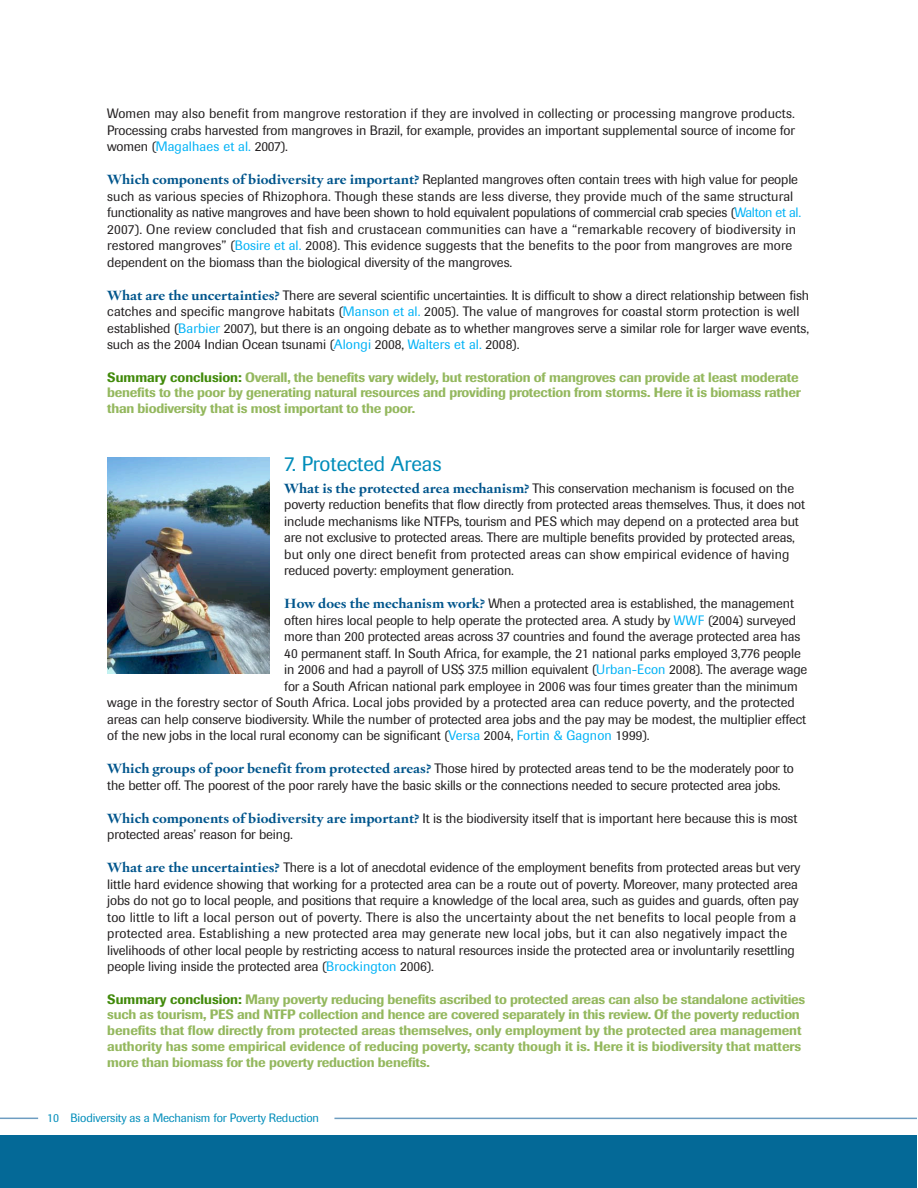
<style>
.page{position:relative;width:918px;height:1188px;background:#fff}
.page>*{position:absolute;margin:0;border:0;box-sizing:border-box;transform-origin:0 0}
.t1{font:21px "Imago";color:#008dba}
.t2{font:13.5px/16.5px "Imago";letter-spacing:-.01em;color:#232021}
.t3{font:500 13.5px/15.8px "Imago";letter-spacing:-.015em;color:#94b85e}
.t4{font:12px "Imago";letter-spacing:-.01em;color:#008dba}
.s1{color:#00b2f6}
.s2{font-family:"Oakleaf Text";font-weight:700;font-size:14.25px;color:#00558c}
.s3{color:#418a0b}
</style>
<div class="page">
<div style="left:0;top:1135px;width:917px;height:53px;background:#046997"></div>
<hr style="left:334px;top:1118px;width:583px;height:1px;background:#6e9dc1">
<hr style="left:0;top:1118px;width:38px;height:1px;background:#6e9dc1">
<img style="left:107px;top:458px;width:162px;height:216px">
<p class="t2" style="left:107px;top:107px;width:689px;text-align:justify">Women may also benefit from mangrove restoration if they are involved in collecting or processing mangrove products.<br>Processing crabs harvested from mangroves in Brazil, for example, provides an important supplemental source of income for women (<span class="s1">Magalhaes et al.</span> 2007).</p>
<p class="t2" style="left:107px;top:173px;width:695px"><span class="s2">Which components of biodiversity are important?</span> Replanted mangroves often contain trees with high value for people such as various species of Rhizophora. Though these stands are less diverse, they provide much of the same structural functionality as native mangroves and have been shown to hold equivalent populations of commercial crab species (<span class="s1">Walton et al.<br></span>2007). One review concluded that fish and crustacean communities can have a “remarkable recovery of biodiversity in restored mangroves” (<span class="s1">Bosire et al.</span> 2008). This evidence suggests that the benefits to the poor from mangroves are more dependent on the biomass than the biological diversity of the mangroves.</p>
<p class="t2" style="left:107px;top:288px;width:703px"><span class="s2">What are the uncertainties?</span> There are several scientific uncertainties. It is difficult to show a direct relationship between fish catches and specific mangrove habitats (<span class="s1">Manson et al.</span> 2005). The value of mangroves for coastal storm protection is well established (<span class="s1">Barbier</span> 2007), but there is an ongoing debate as to whether mangroves serve a similar role for larger wave events, such as the 2004 Indian Ocean tsunami (<span class="s1">Alongi</span> 2008, <span class="s1">Walters et al.</span> 2008).</p>
<p class="t3" style="left:107px;top:370px;width:695px"><span class="s3">Summary conclusion:</span> Overall, the benefits vary widely, but restoration of mangroves can provide at least moderate benefits to the poor by generating natural resources and providing protection from storms. Here it is biomass rather than biodiversity that is most important to the poor.</p>
<h1 class="t1" style="left:284px;top:456px;width:159px">7. Protected Areas</h1>
<p class="t2" style="left:284px;top:481px;width:522px"><span class="s2">What is the protected area mechanism?</span> This conservation mechanism is focused on the poverty reduction benefits that flow directly from protected areas themselves. Thus, it does not include mechanisms like NTFPs, tourism and PES which may depend on a protected area but are not exclusive to protected areas. There are multiple benefits provided by protected areas, but only one direct benefit from protected areas can show empirical evidence of having reduced poverty: employment generation.</p>
<p class="t2" style="left:284px;top:597px;width:511px"><span class="s2">How does the mechanism work?</span> When a protected area is established, the management</p>
<p class="t2" style="left:284px;top:613px;width:513px">often hires local people to help operate the protected area. A study by <span class="s1">WWF</span> (2004) surveyed</p>
<p class="t2" style="left:284px;top:630px;width:518px">more than 200 protected areas across 37 countries and found the average protected area has</p>
<p class="t2" style="left:284px;top:646px;width:518px">40 permanent staff. In South Africa, for example, the 21 national parks employed 3,776 people</p>
<p class="t2" style="left:284px;top:663px;width:525px">in 2006 and had a payroll of US$ 37.5 million equivalent (<span class="s1">Urban-Econ</span> 2008). The average wage</p>
<p class="t2" style="left:284px;top:679px;width:515px">for a South African national park employee in 2006 was four times greater than the minimum</p>
<p class="t2" style="left:107px;top:696px;width:689px">wage in the forestry sector of South Africa. Local jobs provided by a protected area can reduce poverty, and the protected</p>
<p class="t2" style="left:107px;top:712px;width:700px">areas can help conserve biodiversity. While the number of protected area jobs and the pay may be modest, the multiplier effect</p>
<p class="t2" style="left:107px;top:729px;width:544px">of the new jobs in the local rural economy can be significant (<span class="s1">Versa</span> 2004, <span class="s1">Fortin &amp; Gagnon</span> 1999).</p>
<p class="t2" style="left:107px;top:762px;width:688px"><span class="s2">Which groups of poor benefit from protected areas?</span> Those hired by protected areas tend to be the moderately poor to the better off. The poorest of the poor rarely have the basic skills or the connections needed to secure protected area jobs.</p>
<p class="t2" style="left:107px;top:811px;width:692px"><span class="s2">Which components of biodiversity are important?</span> It is the biodiversity itself that is important here because this is most protected areas’ reason for being.</p>
<p class="t2" style="left:107px;top:861px;width:695px"><span class="s2">What are the uncertainties?</span> There is a lot of anecdotal evidence of the employment benefits from protected areas but very little hard evidence showing that working for a protected area can be a route out of poverty. Moreover, many protected area jobs do not go to local people, and positions that require a knowledge of the local area, such as guides and guards, often pay too little to lift a local person out of poverty. There is also the uncertainty about the net benefits to local people from a protected area. Establishing a new protected area may generate new local jobs, but it can also negatively impact the livelihoods of other local people by restricting access to natural resources inside the protected area or involuntarily resettling people living inside the protected area (<span class="s1">Brockington</span> 2006).</p>
<p class="t3" style="left:107px;top:992px;width:700px"><span class="s3">Summary conclusion:</span> Many poverty reducing benefits ascribed to protected areas can also be standalone activities such as tourism, PES and NTFP collection and hence are covered separately in this review. Of the poverty reduction benefits that flow directly from protected areas themselves, only employment by the protected area management authority has some empirical evidence of reducing poverty, scanty though it is. Here it is biodiversity that matters more than biomass for the poverty reduction benefits.</p>
<p class="t4" style="left:47px;top:1113px;width:273px">10 Biodiversity as a Mechanism for Poverty Reduction</p>
</div>
